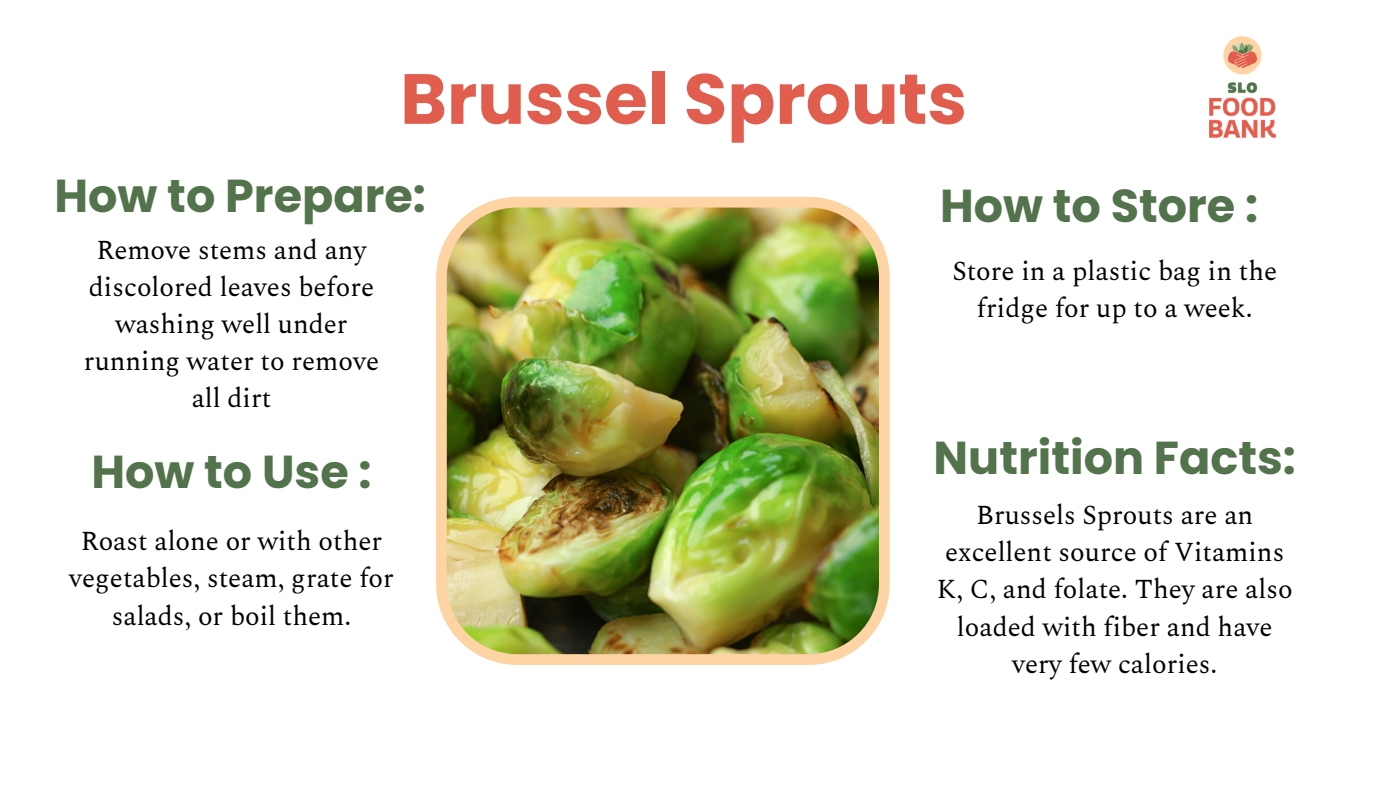
<style>
.page{position:relative;width:1377px;height:810px;background:#fff}
.page>*{position:absolute;margin:0;border:0;box-sizing:border-box;transform-origin:0 0}
.t1{font:700 70.88px "Poppins";color:#e15d4e}
.t2{font:700 46.12px "Poppins";color:#52734b}
.t3{font:27px/37.1px "Spectral";color:#000;text-align:center}
</style>
<div class="page">
<img style="left:1209px;top:36px;width:67px;height:102px">
<img style="left:436px;top:197px;width:454px;height:468px">
<p class="t1" style="left:400px;top:49px;width:568px">Brussel Sprouts</p>
<p class="t2" style="left:55px;top:164px;width:373px">How to Prepare:</p>
<p class="t2" style="left:940px;top:174px;width:320px">How to Store :</p>
<p class="t3" style="left:84px;top:232px;width:297px">Remove stems and any discolored leaves before washing well under running water to remove all dirt</p>
<p class="t2" style="left:91px;top:439px;width:282px">How to Use :</p>
<p class="t3" style="left:69px;top:524px;width:326px">Roast alone or with other vegetables, steam, grate for salads, or boil them.</p>
<p class="t3" style="left:952px;top:254px;width:326px">Store in a plastic bag in the fridge for up to a week.</p>
<p class="t2" style="left:934px;top:425px;width:364px">Nutrition Facts:</p>
<p class="t3" style="left:937px;top:498px;width:357px">Brussels Sprouts are an excellent source of Vitamins<br>K, C, and folate. They are also loaded with fiber and have very few calories.</p>
</div>
